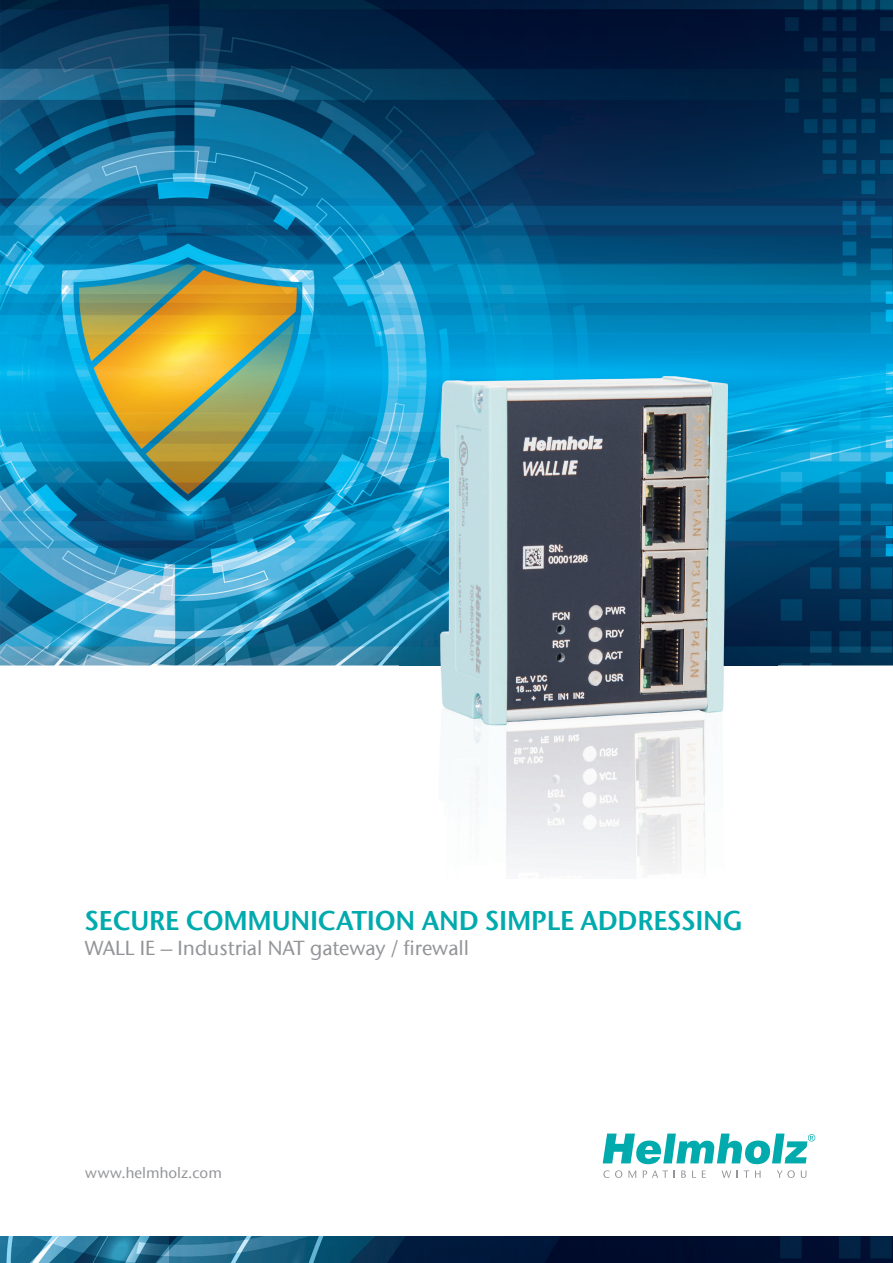
<style>
.page{position:relative;width:893px;height:1263px;background:#fff}
.page>*{position:absolute;margin:0;border:0;box-sizing:border-box;transform-origin:0 0}
.t1{font:27px "ITC Stone Sans Com Semi";letter-spacing:-.01em;color:#00aaad}
.t2{font:500 20.25px "ITC Stone Sans Com";color:#939598}
.t3{font:500 15px "ITC Stone Sans Com";color:#939598}
</style>
<div class="page">
<svg style="left:603px;top:1170px;width:19px;height:8px"></svg>
<svg style="left:628px;top:1170px;width:8px;height:8px"></svg>
<svg style="left:643px;top:1170px;width:25px;height:8px"></svg>
<svg style="left:681px;top:1170px;width:5px;height:8px"></svg>
<svg style="left:702px;top:1170px;width:4px;height:8px"></svg>
<svg style="left:722px;top:1170px;width:9px;height:8px"></svg>
<svg style="left:744px;top:1170px;width:5px;height:8px"></svg>
<svg style="left:755px;top:1170px;width:6px;height:8px"></svg>
<svg style="left:777px;top:1170px;width:18px;height:8px"></svg>
<svg style="left:801px;top:1170px;width:5px;height:8px"></svg>
<svg style="left:603px;top:1133px;width:212px;height:31px"></svg>
<img style="left:0;top:1236px;width:893px;height:27px">
<img style="left:0;top:0;width:893px;height:665px">
<img style="left:400px;top:347px;width:377px;height:527px">
<p class="t1" style="left:85px;top:904px;width:659px">SECURE COMMUNICATION AND SIMPLE ADDRESSING</p>
<p class="t2" style="left:85px;top:935px;width:386px">WALL IE – Industrial NAT gateway / firewall</p>
<p class="t3" style="left:85px;top:1163px;width:138px">www.helmholz.com</p>
</div>
